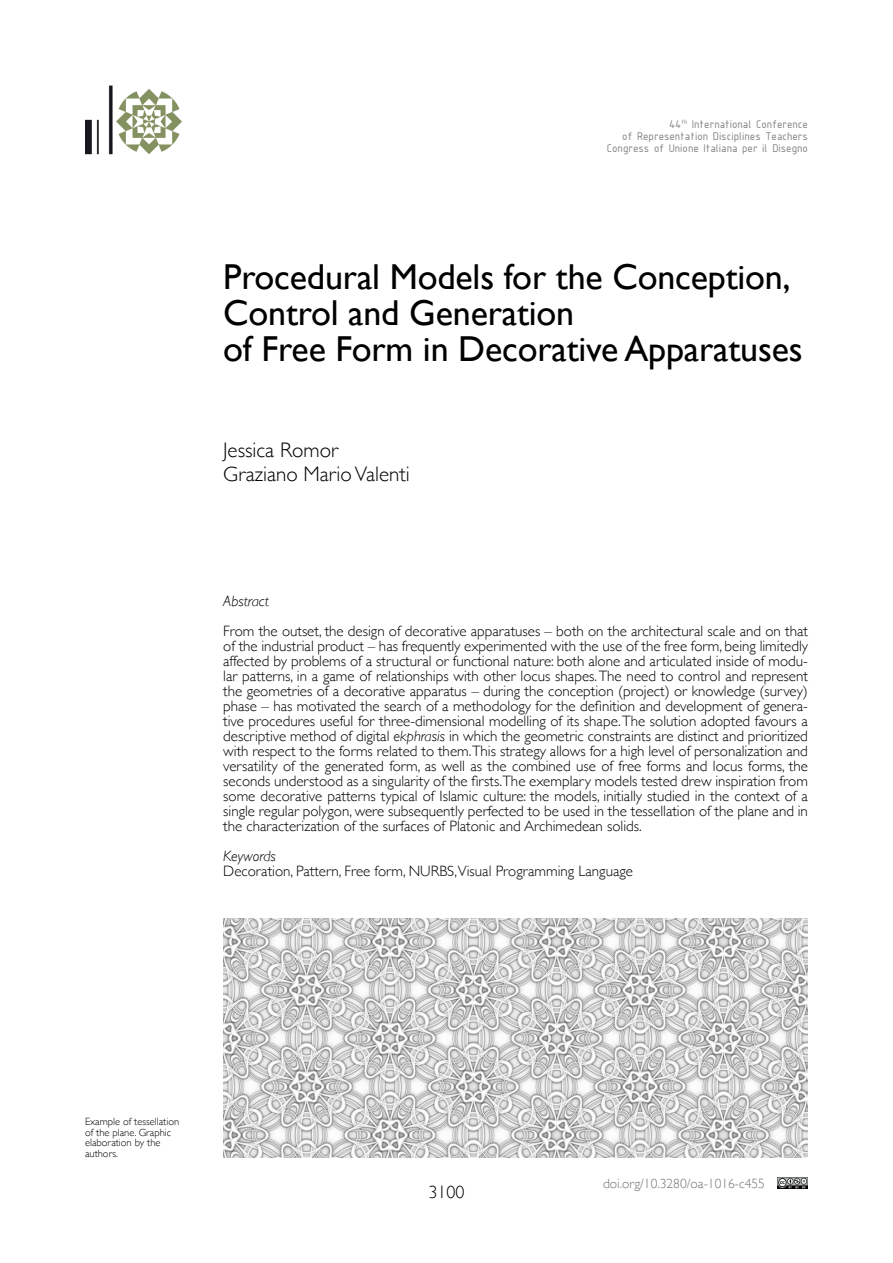
<style>
.page{position:relative;width:893px;height:1263px;background:#fff}
.page>*{position:absolute;margin:0;border:0;box-sizing:border-box;transform-origin:0 0}
.t1{font:36px/36px "Gill Sans";letter-spacing:-.005em;color:#000}
.t2{font:300 21px/24px "Gill Sans";color:#000}
.t3{font:300 18px "Gill Sans";color:#000}
.t4{font:300 15px/15px "Gill Sans";color:#000;text-align:justify}
.t5{font:italic 300 15px "Gill Sans";color:#000}
.t6{font:300 13.5px "Gill Sans";color:#757474}
.t7{font:12px/12px "ISOCPEUR";color:#818080;text-align:right}
.t8{font:300 10.5px/10.5px "Gill Sans";color:#000}
.s1{font-style:italic}
</style>
<div class="page">
<img style="left:778px;top:1178px;width:30px;height:10px">
<img style="left:85px;top:85px;width:97px;height:70px">
<img style="left:223px;top:918px;width:585px;height:239px">
<p class="t7" style="left:607px;top:118px;width:203px">44<sup>th</sup> International Conference<br>of Representation Disciplines Teachers<br>Congress of Unione Italiana per il Disegno</p>
<h1 class="t1" style="left:223px;top:258px;width:581px">Procedural Models for the Conception,<br>Control and Generation<br>of Free Form in Decorative Apparatuses</h1>
<h2 class="t2" style="left:223px;top:437px;width:188px">Jessica Romor<br>Graziano Mario Valenti</h2>
<p class="t5" style="left:223px;top:592px;width:47px">Abstract</p>
<p class="t4" style="left:223px;top:623px;width:586px">From the outset, the design of decorative apparatuses – both on the architectural scale and on that of the industrial product – has frequently experimented with the use of the free form, being limitedly affected by problems of a structural or functional nature: both alone and articulated inside of modu&shy;lar patterns, in a game of relationships with other locus shapes. The need to control and represent the geometries of a decorative apparatus – during the conception (project) or knowledge (survey) phase – has motivated the search of a methodology for the definition and development of genera&shy;tive procedures useful for three-dimensional modelling of its shape. The solution adopted favours a descriptive method of digital <span class="s1">ekphrasis</span> in which the geometric constraints are distinct and prioritized with respect to the forms related to them.This strategy allows for a high level of personalization and versatility of the generated form, as well as the combined use of free forms and locus forms, the seconds understood as a singularity of the firsts.The exemplary models tested drew inspiration from some decorative patterns typical of Islamic culture: the models, initially studied in the context of a single regular polygon, were subsequently perfected to be used in the tessellation of the plane and in the characterization of the surfaces of Platonic and Archimedean solids.</p>
<p class="t5" style="left:223px;top:847px;width:54px">Keywords</p>
<p class="t4" style="left:223px;top:863px;width:411px">Decoration, Pattern, Free form, NURBS,Visual Programming Language</p>
<p class="t8" style="left:85px;top:1116px;width:96px">Example of tessellation of the plane. Graphic elaboration by the authors.</p>
<p class="t3" style="left:428px;top:1178px;width:37px">3100</p>
<p class="t6" style="left:603px;top:1172px;width:163px">doi.org/10.3280/oa-1016-c455</p>
</div>
